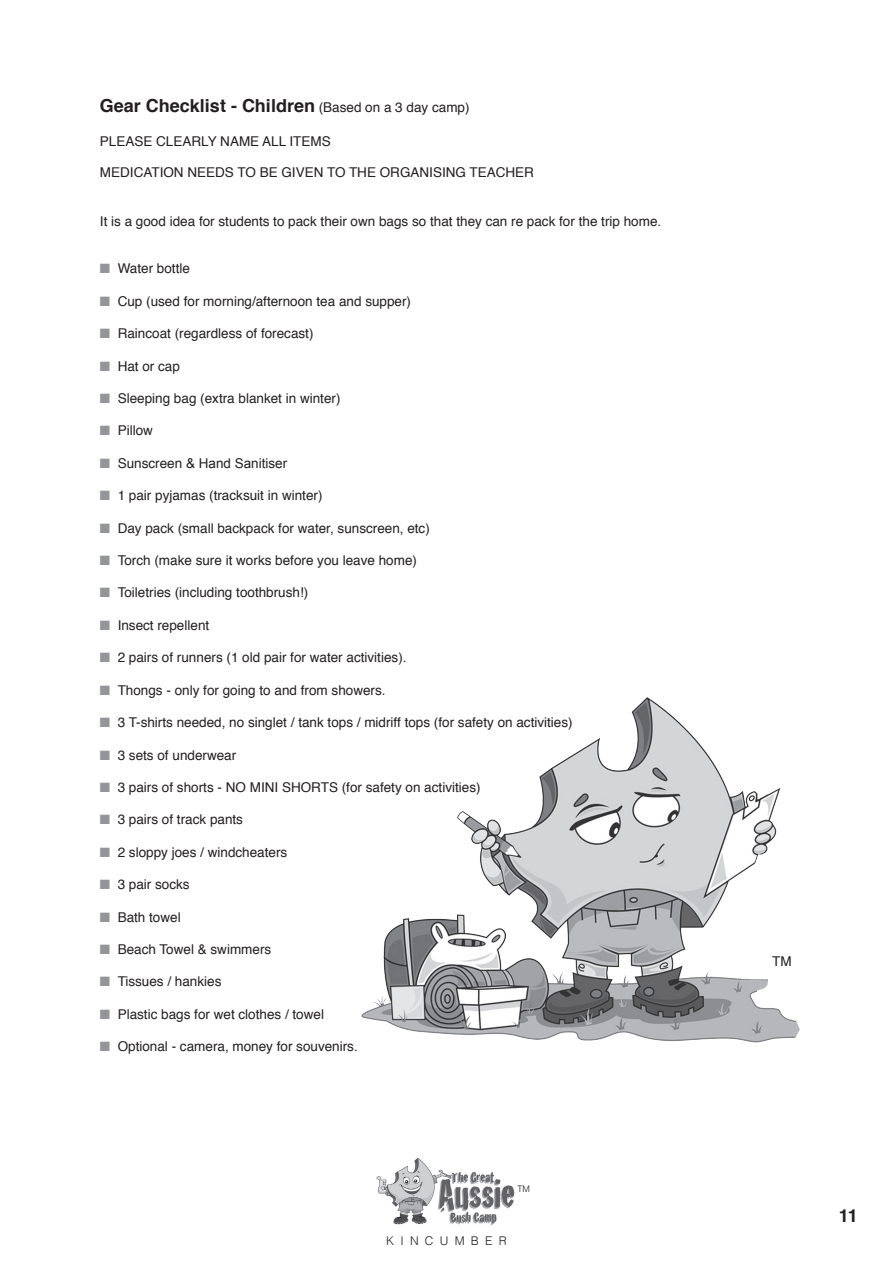
<style>
.page{position:relative;width:893px;height:1263px;background:#fff}
.page>*{position:absolute;margin:0;border:0;box-sizing:border-box;transform-origin:0 0}
.t1{font:700 18px "Helvetica";color:#231f20}
.t2{font:13.5px "Helvetica";color:#231f20}
.t3{font:13.5px "Arial";color:#231f20}
.t4{font:300 12px "Helvetica";letter-spacing:.52em;color:#231f20}
.t5{font:300 9px "Helvetica";color:#231f20}
.s1{font-weight:400;font-size:13.5px}
.s2{color:#939598}
.s3{font-family:"Helvetica"}
</style>
<div class="page">
<img style="left:376px;top:1157px;width:139px;height:69px">
<img style="left:362px;top:697px;width:438px;height:345px">
<p class="t1" style="left:100px;top:91px;width:371px">Gear Checklist - Children <span class="s1">(Based on a 3 day camp)</span></p>
<p class="t2" style="left:100px;top:130px;width:232px">PLEASE CLEARLY NAME ALL ITEMS</p>
<p class="t2" style="left:100px;top:162px;width:436px">MEDICATION NEEDS TO BE GIVEN TO THE ORGANISING TEACHER</p>
<p class="t2" style="left:100px;top:211px;width:563px">It is a good idea for students to pack their own bags so that they can re pack for the trip home.</p>
<p class="t2" style="left:100px;top:258px;width:92px"><span class="s2">■</span> Water bottle</p>
<p class="t2" style="left:100px;top:291px;width:313px"><span class="s2">■</span> Cup (used for morning/afternoon tea and supper)</p>
<p class="t2" style="left:100px;top:323px;width:215px"><span class="s2">■</span> Raincoat (regardless of forecast)</p>
<p class="t2" style="left:100px;top:355px;width:82px"><span class="s2">■</span> Hat or cap</p>
<p class="t2" style="left:100px;top:388px;width:242px"><span class="s2">■</span> Sleeping bag (extra blanket in winter)</p>
<p class="t2" style="left:100px;top:420px;width:55px"><span class="s2">■</span> Pillow</p>
<p class="t3" style="left:100px;top:454px;width:189px"><span class="s2">■</span> <span class="s3">Sunscreen</span> &amp; Hand Sanitiser</p>
<p class="t2" style="left:100px;top:485px;width:224px"><span class="s2">■</span> 1 pair pyjamas (tracksuit in winter)</p>
<p class="t2" style="left:100px;top:517px;width:331px"><span class="s2">■</span> Day pack (small backpack for water, sunscreen, etc)</p>
<p class="t2" style="left:100px;top:550px;width:319px"><span class="s2">■</span> Torch (make sure it works before you leave home)</p>
<p class="t2" style="left:100px;top:582px;width:210px"><span class="s2">■</span> Toiletries (including toothbrush!)</p>
<p class="t2" style="left:100px;top:615px;width:111px"><span class="s2">■</span> Insect repellent</p>
<p class="t2" style="left:100px;top:647px;width:308px"><span class="s2">■</span> 2 pairs of runners (1 old pair for water activities).</p>
<p class="t2" style="left:100px;top:679px;width:287px"><span class="s2">■</span> Thongs - only for going to and from showers.</p>
<p class="t2" style="left:100px;top:712px;width:474px"><span class="s2">■</span> 3 T-shirts needed, no singlet / tank tops / midriff tops (for safety on activities)</p>
<p class="t2" style="left:100px;top:744px;width:138px"><span class="s2">■</span> 3 sets of underwear</p>
<p class="t2" style="left:100px;top:777px;width:382px"><span class="s2">■</span> 3 pairs of shorts - NO MINI SHORTS (for safety on activities)</p>
<p class="t2" style="left:100px;top:809px;width:145px"><span class="s2">■</span> 3 pairs of track pants</p>
<p class="t2" style="left:100px;top:841px;width:189px"><span class="s2">■</span> 2 sloppy joes / windcheaters</p>
<p class="t2" style="left:100px;top:874px;width:91px"><span class="s2">■</span> 3 pair socks</p>
<p class="t2" style="left:100px;top:906px;width:82px"><span class="s2">■</span> Bath towel</p>
<p class="t2" style="left:100px;top:939px;width:173px"><span class="s2">■</span> Beach Towel &amp; swimmers</p>
<p class="t2" style="left:100px;top:971px;width:123px"><span class="s2">■</span> Tissues / hankies</p>
<p class="t2" style="left:100px;top:1003px;width:226px"><span class="s2">■</span> Plastic bags for wet clothes / towel</p>
<p class="t2" style="left:100px;top:1036px;width:259px"><span class="s2">■</span> Optional - camera, money for souvenirs.</p>
<p class="t5" style="left:518px;top:1181px;width:14px">TM</p>
<p class="t4" style="left:386px;top:1231px;width:122px">KINCUMBER</p>
<p class="t2" style="left:772px;top:951px;width:21px">TM</p>
<p class="t1" style="left:839px;top:1201px;width:21px">11</p>
</div>
